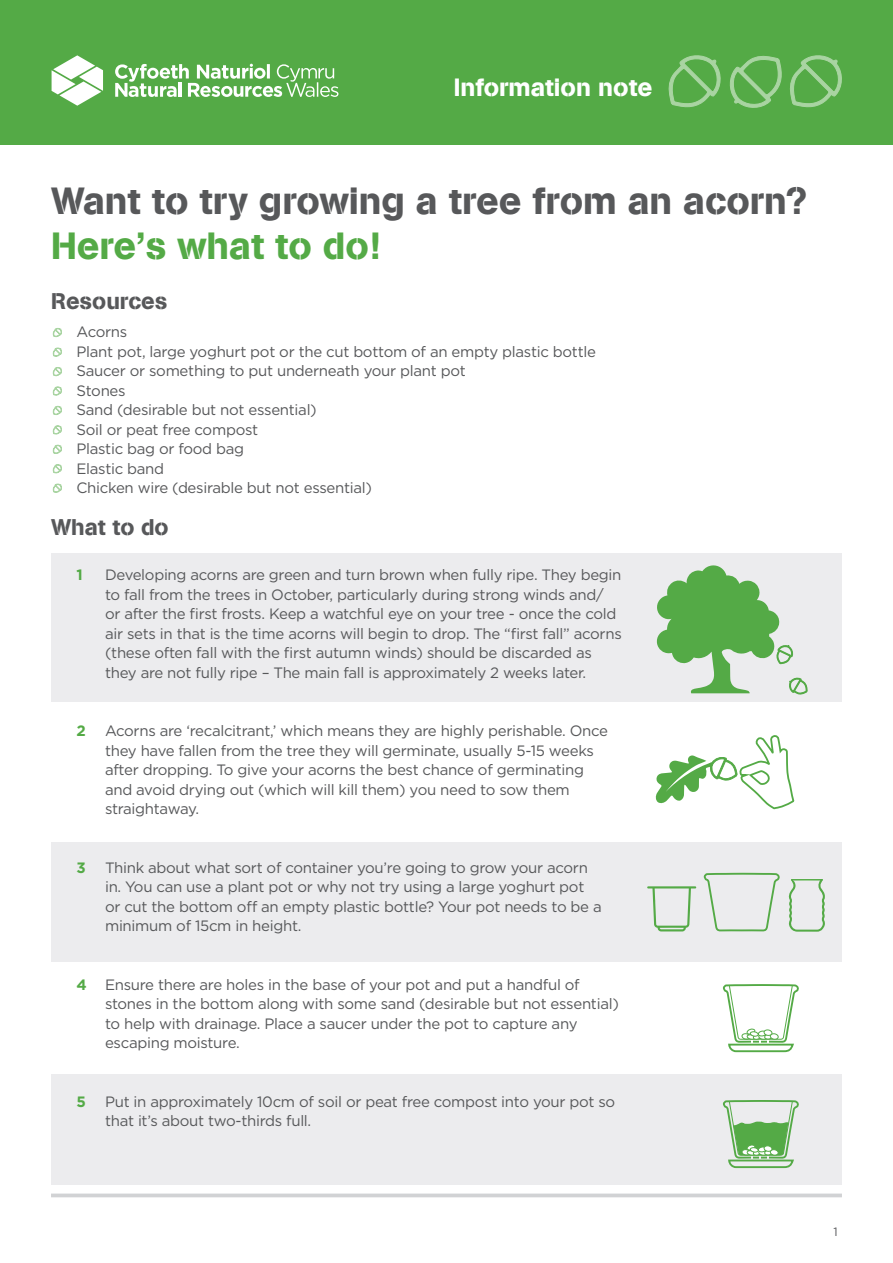
<style>
.page{position:relative;width:893px;height:1263px;background:#fff}
.page>*{position:absolute;margin:0;border:0;box-sizing:border-box;transform-origin:0 0}
.t1{font:37.5px "AG Book Stencil";color:#57585a}
.t2{font:37.5px "AG Book Stencil";color:#54aa46}
.t3{font:24.75px "AG Book Stencil";color:#fff}
.t4{font:22.5px "AG Book Stencil";color:#57585a}
.t5{font:15px/19.5px "Gotham";letter-spacing:-.02em;color:#57585a}
.t6{font:700 15px "Gotham";color:#54aa46}
.t7{font:12px "Gotham";color:#57585a}
.s1{font-weight:700;color:#54aa46}
</style>
<div class="page">
<div style="left:0;top:0;width:893px;height:145px;background:#54aa46"></div>
<svg style="left:668px;top:55px;width:114px;height:53px"></svg>
<svg style="left:790px;top:55px;width:52px;height:53px"></svg>
<svg style="left:52px;top:55px;width:51px;height:51px"></svg>
<svg style="left:115px;top:64px;width:223px;height:33px"></svg>
<div style="left:51px;top:1074px;width:791px;height:111px;background:#ececee"></div>
<div style="left:51px;top:843px;width:791px;height:119px;background:#ececee"></div>
<div style="left:51px;top:553px;width:791px;height:149px;background:#ececee"></div>
<svg style="left:52px;top:328px;width:10px;height:9px"></svg>
<svg style="left:52px;top:347px;width:10px;height:10px"></svg>
<svg style="left:52px;top:367px;width:10px;height:9px"></svg>
<svg style="left:52px;top:386px;width:10px;height:10px"></svg>
<svg style="left:52px;top:405px;width:10px;height:10px"></svg>
<svg style="left:52px;top:425px;width:10px;height:9px"></svg>
<svg style="left:52px;top:444px;width:10px;height:10px"></svg>
<svg style="left:52px;top:464px;width:10px;height:9px"></svg>
<svg style="left:52px;top:483px;width:10px;height:10px"></svg>
<svg style="left:723px;top:1100px;width:76px;height:69px"></svg>
<svg style="left:723px;top:984px;width:76px;height:69px"></svg>
<svg style="left:703px;top:872px;width:77px;height:60px"></svg>
<svg style="left:788px;top:880px;width:37px;height:52px"></svg>
<svg style="left:647px;top:886px;width:49px;height:45px"></svg>
<hr style="left:791px;top:879px;width:32px;height:1px;background:#54aa46">
<svg style="left:655px;top:565px;width:152px;height:245px"></svg>
<svg style="left:51px;top:1193px;width:791px;height:4px;background:#d7d8da"></svg>
<h2 class="t3" style="left:454px;top:73px;width:200px">Information note</h2>
<h1 class="t1" style="left:51px;top:178px;width:758px">Want to try growing a tree from an acorn?</h1>
<h1 class="t2" style="left:51px;top:223px;width:330px">Here’s what to do!</h1>
<h3 class="t4" style="left:51px;top:288px;width:118px">Resources</h3>
<p class="t5" style="left:77px;top:322px;width:521px">Acorns<br>Plant pot, large yoghurt pot or the cut bottom of an empty plastic bottle<br>Saucer or something to put underneath your plant pot<br>Stones<br>Sand (desirable but not essential)<br>Soil or peat free compost<br>Plastic bag or food bag<br>Elastic band<br>Chicken wire (desirable but not essential)</p>
<h3 class="t4" style="left:51px;top:514px;width:119px">What to do</h3>
<p class="t6" style="left:77px;top:565px;width:8px">1</p>
<p class="t5" style="left:105px;top:565px;width:518px">Developing acorns are green and turn brown when fully ripe. They begin to fall from the trees in October, particularly during strong winds and/ or after the first frosts. Keep a watchful eye on your tree - once the cold air sets in that is the time acorns will begin to drop. The “first fall” acorns (these often fall with the first autumn winds) should be discarded as they are not fully ripe – The main fall is approximately 2 weeks later.</p>
<p class="t6" style="left:77px;top:721px;width:11px">2</p>
<p class="t5" style="left:105px;top:721px;width:504px">Acorns are ‘recalcitrant,’ which means they are highly perishable. Once they have fallen from the tree they will germinate, usually 5-15 weeks after dropping. To give your acorns the best chance of germinating and avoid drying out (which will kill them) you need to sow them straightaway.</p>
<p class="t6" style="left:77px;top:858px;width:11px">3</p>
<p class="t5" style="left:105px;top:857px;width:498px">Think about what sort of container you’re going to grow your acorn in. You can use a plant pot or why not try using a large yoghurt pot or cut the bottom off an empty plastic bottle? Your pot needs to be a minimum of 15cm in height.</p>
<p class="t5" style="left:105px;top:974px;width:515px;text-indent:-28px"><span class="s1">4</span> Ensure there are holes in the base of your pot and put a handful of stones in the bottom along with some sand (desirable but not essential) to help with drainage. Place a saucer under the pot to capture any escaping moisture.</p>
<p class="t6" style="left:77px;top:1092px;width:11px">5</p>
<p class="t5" style="left:105px;top:1091px;width:512px">Put in approximately 10cm of soil or peat free compost into your pot so that it’s about two-thirds full.</p>
<p class="t7" style="left:833px;top:1224px;width:6px">1</p>
</div>
